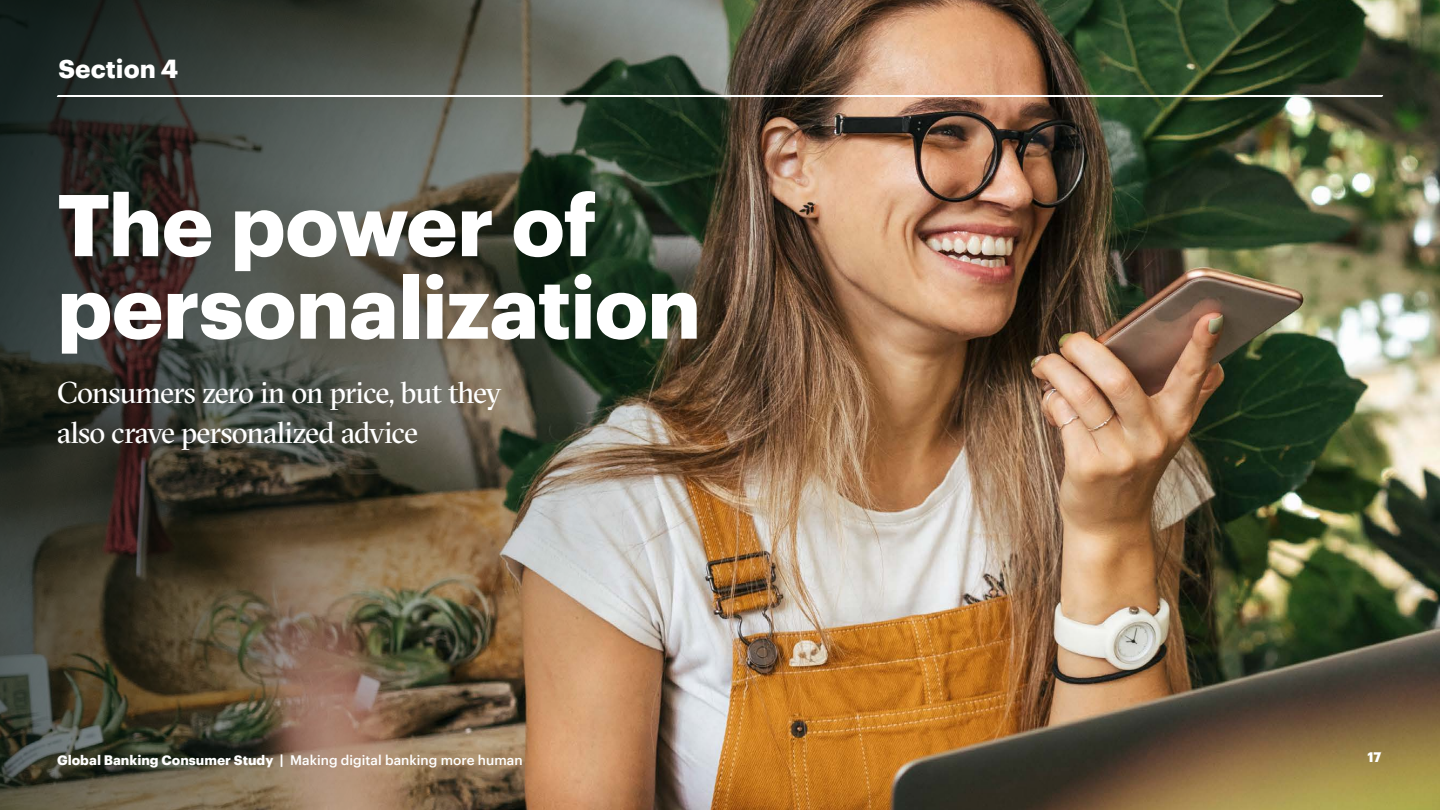
<style>
.page{position:relative;width:1440px;height:810px;background:#fff}
.page>*{position:absolute;margin:0;border:0;box-sizing:border-box;transform-origin:0 0}
.t1{font:700 85.5px/82.5px "Graphik";letter-spacing:-.015em;color:#fff}
.t2{font:30px/40.5px "GT Sectra Fine";letter-spacing:-.025em;color:#fff}
.t3{font:700 25.5px "Graphik";color:#fff}
.t4{font:500 13.5px "Graphik";color:#fff}
.t5{font:700 13.5px "Graphik";color:#fff}
.s1{font-weight:700}
</style>
<div class="page">
<img style="left:825px;top:0;width:615px;height:810px">
<img style="left:0;top:0;width:825px;height:810px">
<svg style="left:57px;top:95px;width:1326px;height:2px"></svg>
<p class="t3" style="left:58px;top:49px;width:121px">Section 4</p>
<h1 class="t1" style="left:57px;top:176px;width:646px">The power of personalization</h1>
<p class="t2" style="left:57px;top:372px;width:446px">Consumers zero in on price, but they also crave personalized advice</p>
<p class="t4" style="left:57px;top:750px;width:467px"><span class="s1">Global Banking Consumer Study |</span> Making digital banking more human</p>
<p class="t5" style="left:1367px;top:747px;width:16px">17</p>
</div>
